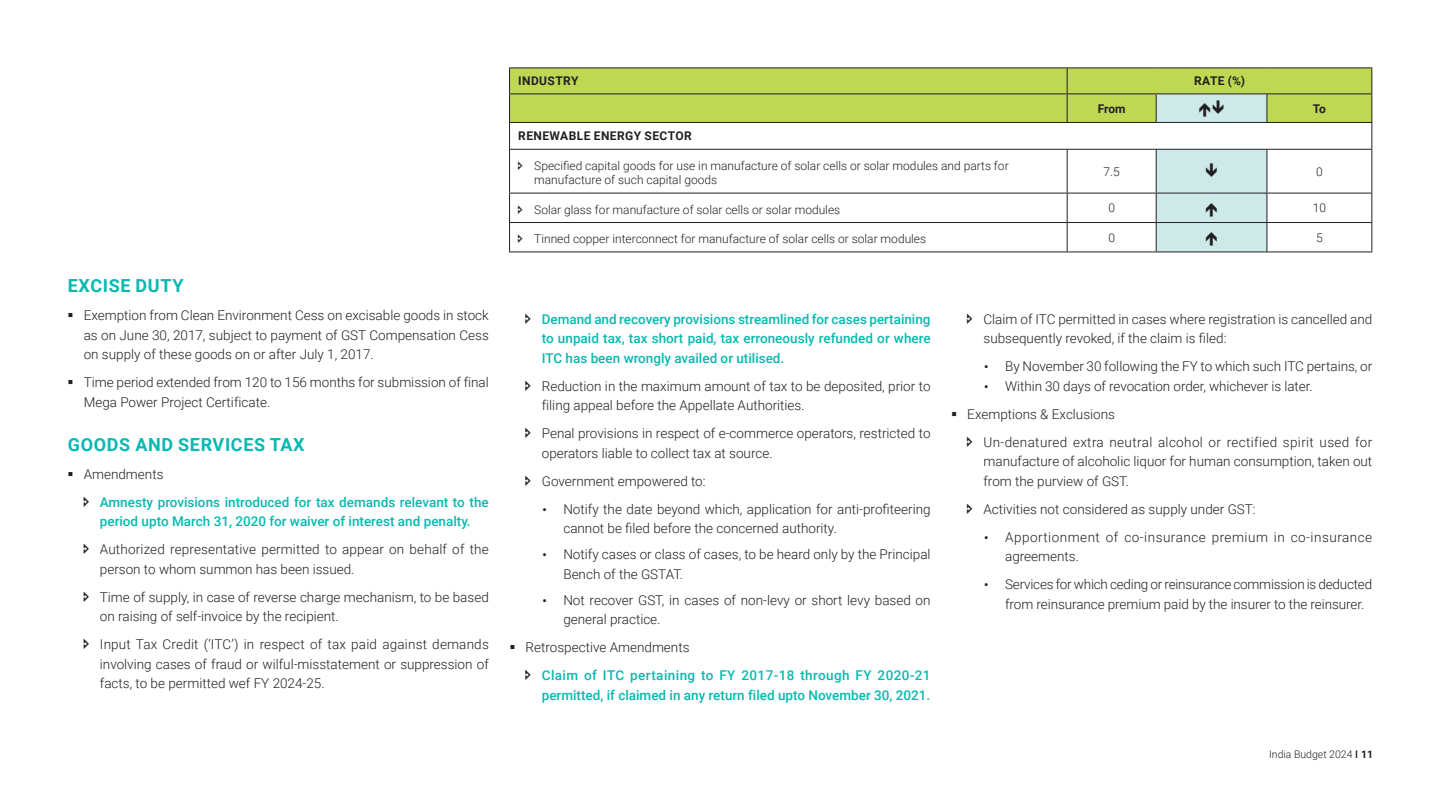
<style>
.page{position:relative;width:1440px;height:810px;background:#fff}
.page>*{position:absolute;margin:0;border:0;box-sizing:border-box;transform-origin:0 0}
.t1{font:700 18px "Roboto";letter-spacing:.035em;color:#08b9b1}
.t2{font:300 13.5px/19.5px "Roboto";color:#231f20}
.t3{font:500 13.5px/19.5px "Roboto";color:#08b9b1}
.t4{font:300 13.5px/28px "Roboto";letter-spacing:.025em;color:#231f20}
.t5{font:500 13.5px/28px "Roboto";letter-spacing:.03em;color:#08b9b1}
.t6{font:300 13.5px/19.5px "Roboto";letter-spacing:.035em;color:#231f20}
.t7{font:300 12px/14.4px "Roboto";color:#231f20}
.t8{font:700 12px "Roboto";letter-spacing:.035em;color:#231f20}
.t9{font:300 10.5px "Roboto";color:#231f20}
.s1{color:#231f20}
.s2{font-weight:300;color:#231f20}
.s3{font-weight:700;font-size:12px}
.s4{font-weight:500}
.s5{font-weight:700}
</style>
<div class="page">
<hr style="left:509px;top:252px;width:558px;height:1px;background:#231f20">
<hr style="left:1067px;top:252px;width:89px;height:1px;background:#231f20">
<hr style="left:1156px;top:252px;width:111px;height:1px;background:#231f20">
<hr style="left:1267px;top:252px;width:105px;height:1px;background:#231f20">
<svg style="left:509px;top:68px;width:863px;height:184px"></svg>
<h1 class="t1" style="left:68px;top:273px;width:117px">EXCISE DUTY</h1>
<p class="t2" style="left:84px;top:305px;width:407px;text-align:justify;text-indent:-16px">▪ Exemption from Clean Environment Cess on excisable goods in stock as on June 30, 2017, subject to payment of GST Compensation Cess on supply of these goods on or after July 1, 2017.</p>
<p class="t2" style="left:84px;top:372px;width:407px;text-indent:-16px">▪ Time period extended from 120 to 156 months for submission of final<br>Mega Power Project Certificate.</p>
<h1 class="t1" style="left:68px;top:432px;width:238px">GOODS AND SERVICES TAX</h1>
<p class="t3" style="left:100px;top:459px;width:390px;line-height:28px;text-indent:-32px"><span class="s1">▪</span> <span class="s2">Amendments<br></span>Amnesty provisions introduced for tax demands relevant to the</p>
<p class="t3" style="left:100px;top:511px;width:372px">period upto March 31, 2020 for waiver of interest and penalty.</p>
<p class="t2" style="left:100px;top:539px;width:390px">Authorized representative permitted to appear on behalf of the person to whom summon has been issued.</p>
<p class="t2" style="left:100px;top:587px;width:390px">Time of supply, in case of reverse charge mechanism, to be based on raising of self-invoice by the recipient.</p>
<p class="t2" style="left:100px;top:634px;width:390px;text-align:justify">Input Tax Credit (‘ITC’) in respect of tax paid against demands involving cases of fraud or wilful-misstatement or suppression of facts, to be permitted wef FY 2024-25.</p>
<p class="t8" style="left:518px;top:73px;width:62px">INDUSTRY</p>
<p class="t8" style="left:1194px;top:73px;width:52px">RATE (%)</p>
<p class="t8" style="left:1098px;top:100px;width:29px">From</p>
<p class="t8" style="left:1313px;top:100px;width:14px">To</p>
<p class="t8" style="left:518px;top:128px;width:175px">RENEWABLE ENERGY SECTOR</p>
<p class="t7" style="left:534px;top:158px;width:476px">Specified capital goods for use in manufacture of solar cells or solar modules and parts for manufacture of such capital goods</p>
<p class="t7" style="left:1104px;top:164px;width:18px">7.5</p>
<p class="t7" style="left:1316px;top:164px;width:8px">0</p>
<p class="t7" style="left:534px;top:202px;width:308px">Solar glass for manufacture of solar cells or solar modules</p>
<p class="t7" style="left:1108px;top:200px;width:8px">0</p>
<p class="t7" style="left:1313px;top:200px;width:15px">10</p>
<p class="t7" style="left:534px;top:231px;width:394px">Tinned copper interconnect for manufacture of solar cells or solar modules</p>
<p class="t7" style="left:1108px;top:230px;width:8px">0</p>
<p class="t7" style="left:1316px;top:230px;width:8px">5</p>
<p class="t3" style="left:542px;top:309px;width:390px;text-align:justify">Demand and recovery provisions streamlined for cases pertaining to unpaid tax, tax short paid, tax erroneously refunded or where ITC has been wrongly availed or utilised.</p>
<p class="t2" style="left:542px;top:376px;width:390px">Reduction in the maximum amount of tax to be deposited, prior to filing appeal before the Appellate Authorities.</p>
<p class="t2" style="left:542px;top:423px;width:390px">Penal provisions in respect of e-commerce operators, restricted to operators liable to collect tax at source.</p>
<p class="t2" style="left:542px;top:471px;width:165px">Government empowered to:</p>
<p class="t2" style="left:563px;top:499px;width:369px;text-indent:-21px"><span class="s3">•</span> Notify the date beyond which, application for anti-profiteering cannot be filed before the concerned authority.</p>
<p class="t2" style="left:563px;top:544px;width:369px;text-indent:-21px"><span class="s3">•</span> Notify cases or class of cases, to be heard only by the Principal<br>Bench of the GSTAT.</p>
<p class="t2" style="left:563px;top:590px;width:369px;text-indent:-21px"><span class="s3">•</span> Not recover GST, in cases of non-levy or short levy based on general practice.</p>
<p class="t5" style="left:542px;top:633px;width:390px;text-indent:-32px"><span class="s1">▪</span> <span class="s2">Retrospective Amendments<br></span>Claim of ITC pertaining to FY 2017-18 through FY 2020-21</p>
<p class="t3" style="left:542px;top:685px;width:390px">permitted, if claimed in any return filed upto November 30, 2021.</p>
<p class="t2" style="left:984px;top:309px;width:390px">Claim of ITC permitted in cases where registration is cancelled and subsequently revoked, if the claim is filed:</p>
<p class="t2" style="left:984px;top:356px;width:390px"><span class="s3">•</span> By November 30 following the FY to which such ITC pertains, or</p>
<p class="t2" style="left:984px;top:376px;width:330px"><span class="s3">•</span> Within 30 days of revocation order, whichever is later.</p>
<p class="t4" style="left:984px;top:400px;width:390px;text-indent:-32px">▪ Exemptions &amp; Exclusions<br>Un-denatured extra neutral alcohol or rectified spirit used for</p>
<p class="t2" style="left:984px;top:451px;width:390px">manufacture of alcoholic liquor for human consumption, taken out from the purview of GST.</p>
<p class="t2" style="left:984px;top:499px;width:274px">Activities not considered as supply under GST:</p>
<p class="t6" style="left:1005px;top:527px;width:369px;text-indent:-21px"><span class="s3">•</span> Apportionment of co-insurance premium in co-insurance agreements.</p>
<p class="t2" style="left:1005px;top:574px;width:369px;text-indent:-21px"><span class="s3">•</span> Services for which ceding or reinsurance commission is deducted from reinsurance premium paid by the insurer to the reinsurer.</p>
<p class="t9" style="left:1269px;top:747px;width:105px">India Budget 2024 <span class="s4">I</span> <span class="s5">11</span></p>
</div>
